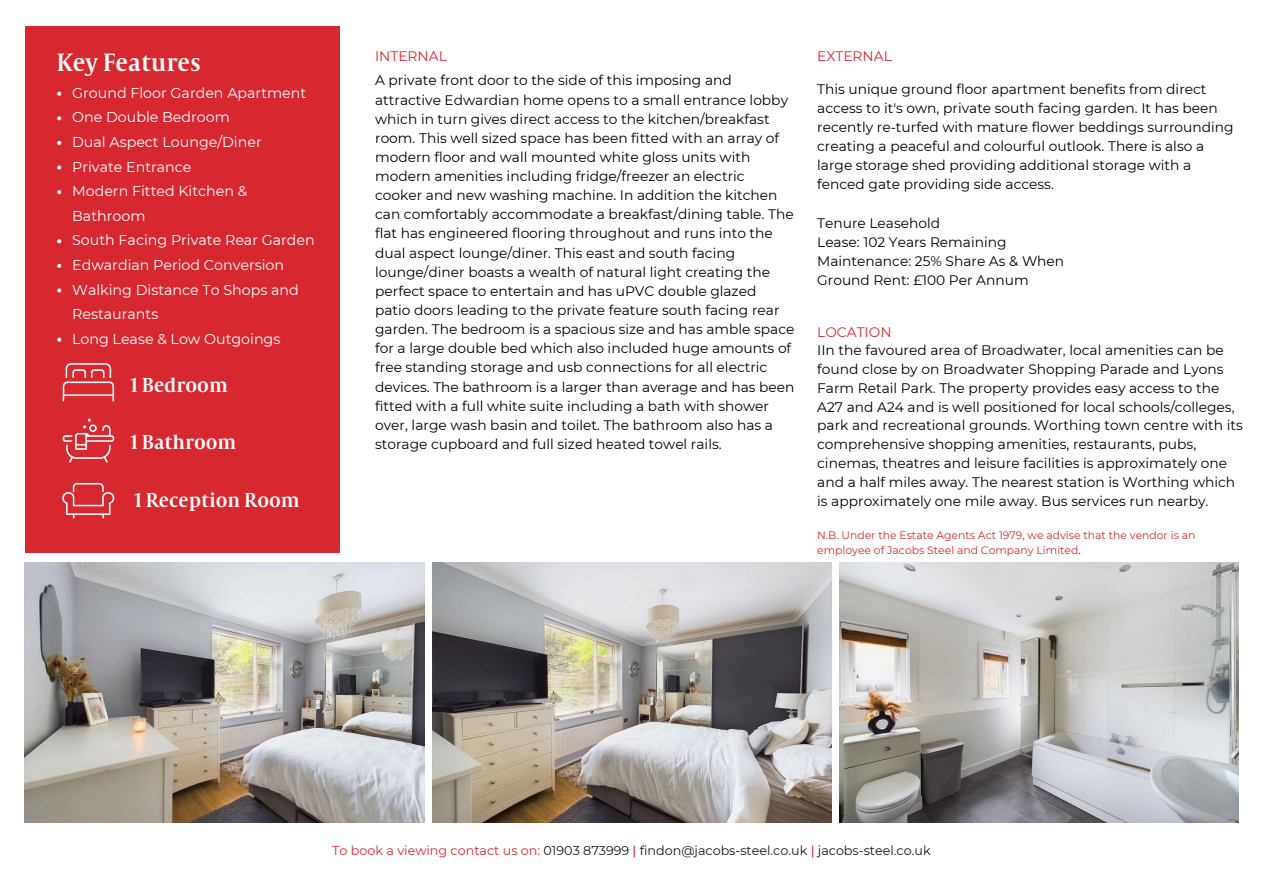
<style>
.page{position:relative;width:1263px;height:894px;background:#fff}
.page>*{position:absolute;margin:0;border:0;box-sizing:border-box;transform-origin:0 0}
.t1{font:27.6px "Capitolium Road";color:#fff}
.t2{font:22.2px "Capitolium Road";color:#fff}
.t3{font:14.25px/24.6px "Montserrat";color:#fff}
.t4{font:13.8px/19.2px "Montserrat";color:#000}
.t5{font:13.8px "Montserrat";color:#d7282f}
.t6{font:12.75px "Montserrat";color:#191718}
.t7{font:10.8px/14.4px "Montserrat";color:#d7282f}
.s1{color:#000}
.s2{color:#d7282f}
.s3{font-weight:500;color:#d7282f}
</style>
<div class="page">
<img style="left:25px;top:562px;width:399px;height:260px">
<img style="left:432px;top:562px;width:399px;height:260px">
<img style="left:839px;top:562px;width:400px;height:260px">
<div style="left:25px;top:26px;width:314px;height:526px;background:#d7282f"></div>
<img style="left:62px;top:482px;width:53px;height:37px">
<img style="left:62px;top:418px;width:53px;height:45px">
<img style="left:62px;top:363px;width:53px;height:39px">
<svg style="left:57px;top:92px;width:4px;height:4px"></svg>
<svg style="left:57px;top:116px;width:4px;height:4px"></svg>
<svg style="left:57px;top:141px;width:4px;height:4px"></svg>
<svg style="left:57px;top:165px;width:4px;height:4px"></svg>
<svg style="left:57px;top:190px;width:4px;height:4px"></svg>
<svg style="left:57px;top:239px;width:4px;height:4px"></svg>
<svg style="left:57px;top:264px;width:4px;height:4px"></svg>
<svg style="left:57px;top:288px;width:4px;height:4px"></svg>
<svg style="left:57px;top:337px;width:4px;height:4px"></svg>
<h2 class="t1" style="left:57px;top:53px;width:146px">Key Features</h2>
<p class="t3" style="left:72px;top:80px;width:236px">Ground Floor Garden Apartment</p>
<p class="t3" style="left:72px;top:105px;width:159px">One Double Bedroom</p>
<p class="t3" style="left:72px;top:129px;width:191px">Dual Aspect Lounge/Diner</p>
<p class="t3" style="left:72px;top:154px;width:121px">Private Entrance</p>
<p class="t3" style="left:72px;top:179px;width:177px">Modern Fitted Kitchen &amp;<br>Bathroom</p>
<p class="t3" style="left:72px;top:228px;width:244px">South Facing Private Rear Garden</p>
<p class="t3" style="left:72px;top:252px;width:213px">Edwardian Period Conversion</p>
<h2 class="t3" style="left:72px;top:277px;width:228px">Walking Distance To Shops and<br>Restaurants</h2>
<p class="t3" style="left:72px;top:326px;width:210px">Long Lease &amp; Low Outgoings</p>
<p class="t2" style="left:130px;top:377px;width:99px">1 Bedroom</p>
<h2 class="t2" style="left:130px;top:435px;width:108px">1 Bathroom</h2>
<h3 class="t2" style="left:134px;top:492px;width:167px">1 Reception Room</h3>
<h3 class="t5" style="left:375px;top:47px;width:73px">INTERNAL</h3>
<h4 class="t5" style="left:817px;top:47px;width:76px">EXTERNAL</h4>
<h4 class="t4" style="left:375px;top:71px;width:421px">A private front door to the side of this imposing and attractive Edwardian home opens to a small entrance lobby which in turn gives direct access to the kitchen/breakfast room. This well sized space has been fitted with an array of modern floor and wall mounted white gloss units with modern amenities including fridge/freezer an electric cooker and new washing machine. In addition the kitchen can comfortably accommodate a breakfast/dining table. The flat has engineered flooring throughout and runs into the dual aspect lounge/diner. This east and south facing lounge/diner boasts a wealth of natural light creating the perfect space to entertain and has uPVC double glazed patio doors leading to the private feature south facing rear garden. The bedroom is a spacious size and has amble space for a large double bed which also included huge amounts of free standing storage and usb connections for all electric devices. The bathroom is a larger than average and has been fitted with a full white suite including a bath with shower over, large wash basin and toilet. The bathroom also has a storage cupboard and full sized heated towel rails.</h4>
<h4 class="t4" style="left:817px;top:79px;width:418px">This unique ground floor apartment benefits from direct access to it's own, private south facing garden. It has been recently re-turfed with mature flower beddings surrounding creating a peaceful and colourful outlook. There is also a large storage shed providing additional storage with a fenced gate providing side access.</h4>
<h3 class="t4" style="left:817px;top:213px;width:249px">Tenure Leasehold<br>Lease: 102 Years Remaining<br>Maintenance: 25% Share As &amp; When<br>Ground Rent: £100 Per Annum</h3>
<h5 class="t5" style="left:817px;top:323px;width:76px">LOCATION</h5>
<h4 class="t4" style="left:817px;top:340px;width:427px">IIn the favoured area of Broadwater, local amenities can be found close by on Broadwater Shopping Parade and Lyons Farm Retail Park. The property provides easy access to the A27 and A24 and is well positioned for local schools/colleges, park and recreational grounds. Worthing town centre with its comprehensive shopping amenities, restaurants, pubs, cinemas, theatres and leisure facilities is approximately one and a half miles away. The nearest station is Worthing which is approximately one mile away. Bus services run nearby.</h4>
<p class="t7" style="left:817px;top:528px;width:380px">N.B. Under the Estate Agents Act 1979, we advise that the vendor is an employee of Jacobs Steel and Company Limited<span class="s1">.</span></p>
<p class="t6" style="left:332px;top:842px;width:600px"><span class="s2">To book a viewing contact us on:</span> 01903 873999 <span class="s3">|</span> findon@jacobs-steel.co.uk <span class="s3">|</span> jacobs-steel.co.uk</p>
</div>
